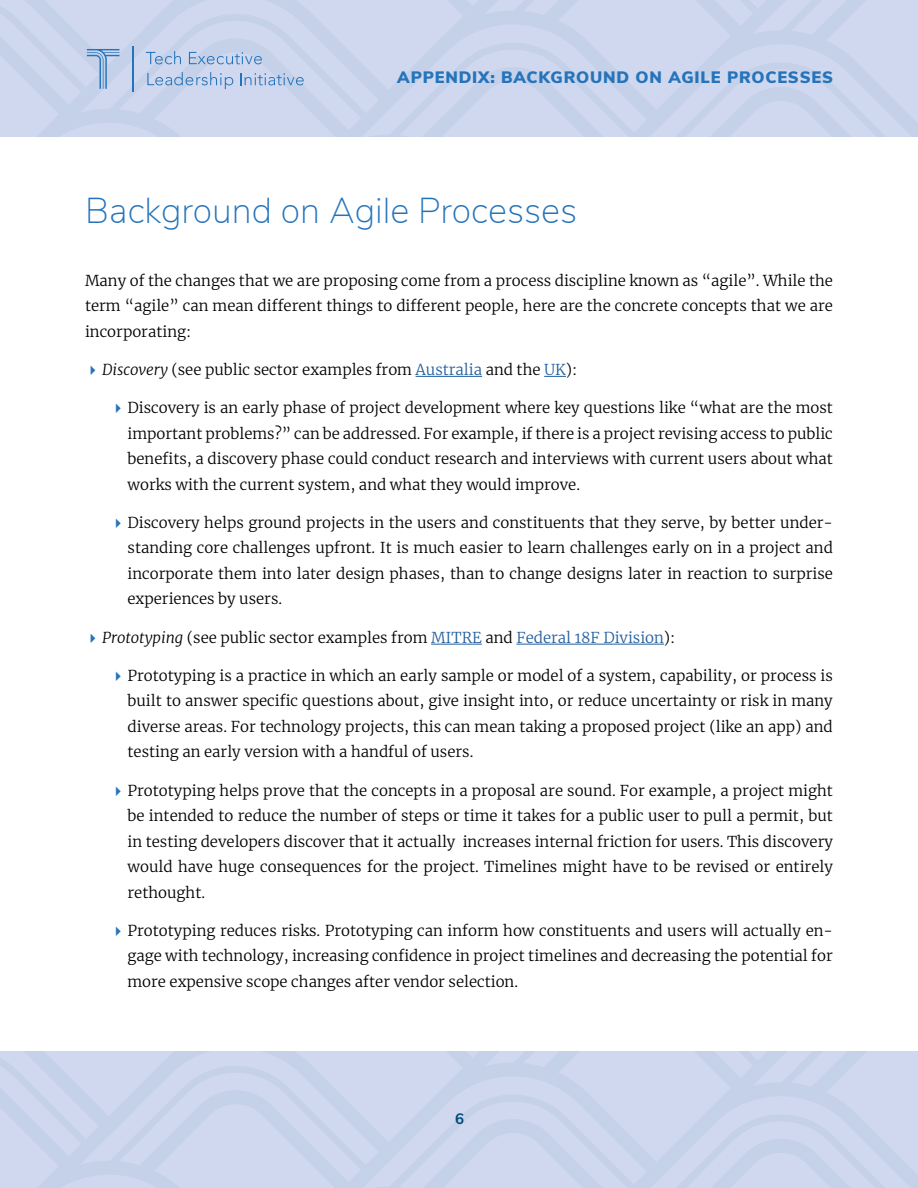
<style>
.page{position:relative;width:918px;height:1188px;background:#fff}
.page>*{position:absolute;margin:0;border:0;box-sizing:border-box;transform-origin:0 0}
.t1{font:200 36px "Nunito Sans";color:#2574bb}
.t2{font:900 16.5px "Nunito Sans";letter-spacing:.05em;color:#2574bb}
.t3{font:300 15px/25.5px "Merriweather";color:#000;text-align:justify}
.t4{font:700 15px "Nunito Sans";color:#00497c}
.s1{font-style:italic}
.s2{color:#215e9e}
</style>
<div class="page">
<svg style="left:0;top:0;width:918px;height:136px;background:#cad4eb"></svg>
<svg style="left:0;top:1052px;width:918px;height:136px;background:#cbd5ec"></svg>
<hr style="left:416px;top:376px;width:66px;height:1px;background:#215e9e">
<svg style="left:544px;top:376px;width:22px;height:1px"></svg>
<hr style="left:431px;top:644px;width:51px;height:1px;background:#215e9e">
<hr style="left:516px;top:644px;width:148px;height:1px;background:#215e9e">
<p class="t2" style="left:397px;top:66px;width:437px">APPENDIX: BACKGROUND ON AGILE PROCESSES</p>
<h1 class="t1" style="left:85px;top:185px;width:494px">Background on Agile Processes</h1>
<p class="t3" style="left:85px;top:267px;width:749px">Many of the changes that we are proposing come from a process discipline known as “agile”. While the term “agile” can mean different things to different people, here are the concrete concepts that we are incorporating:</p>
<p class="t3" style="left:102px;top:356px;width:477px"><span class="s1">Discovery</span> (see public sector examples from <span class="s2">Australia</span> and the <span class="s2">UK</span>):</p>
<p class="t3" style="left:128px;top:394px;width:707px">Discovery is an early phase of project development where key questions like “what are the most important problems?” can be addressed. For example, if there is a project revising access to public benefits, a discovery phase could conduct research and interviews with current users about what works with the current system, and what they would improve.</p>
<p class="t3" style="left:128px;top:509px;width:707px">Discovery helps ground projects in the users and constituents that they serve, by better under&shy;standing core challenges upfront. It is much easier to learn challenges early on in a project and incorporate them into later design phases, than to change designs later in reaction to surprise experiences by users.</p>
<p class="t3" style="left:102px;top:624px;width:575px"><span class="s1">Prototyping</span> (see public sector examples from <span class="s2">MITRE</span> and <span class="s2">Federal 18F Division</span>):</p>
<p class="t3" style="left:128px;top:662px;width:707px">Prototyping is a practice in which an early sample or model of a system, capability, or process is built to answer specific questions about, give insight into, or reduce uncertainty or risk in many diverse areas. For technology projects, this can mean taking a proposed project (like an app) and testing an early version with a handful of users.</p>
<p class="t3" style="left:128px;top:777px;width:707px">Prototyping helps prove that the concepts in a proposal are sound. For example, a project might be intended to reduce the number of steps or time it takes for a public user to pull a permit, but in testing developers discover that it actually increases internal friction for users. This discovery would have huge consequences for the project. Timelines might have to be revised or entirely rethought.</p>
<p class="t3" style="left:128px;top:917px;width:707px">Prototyping reduces risks. Prototyping can inform how constituents and users will actually en&shy;gage with technology, increasing confidence in project timelines and decreasing the potential for more expensive scope changes after vendor selection.</p>
<p class="t4" style="left:455px;top:1108px;width:10px">6</p>
</div>
